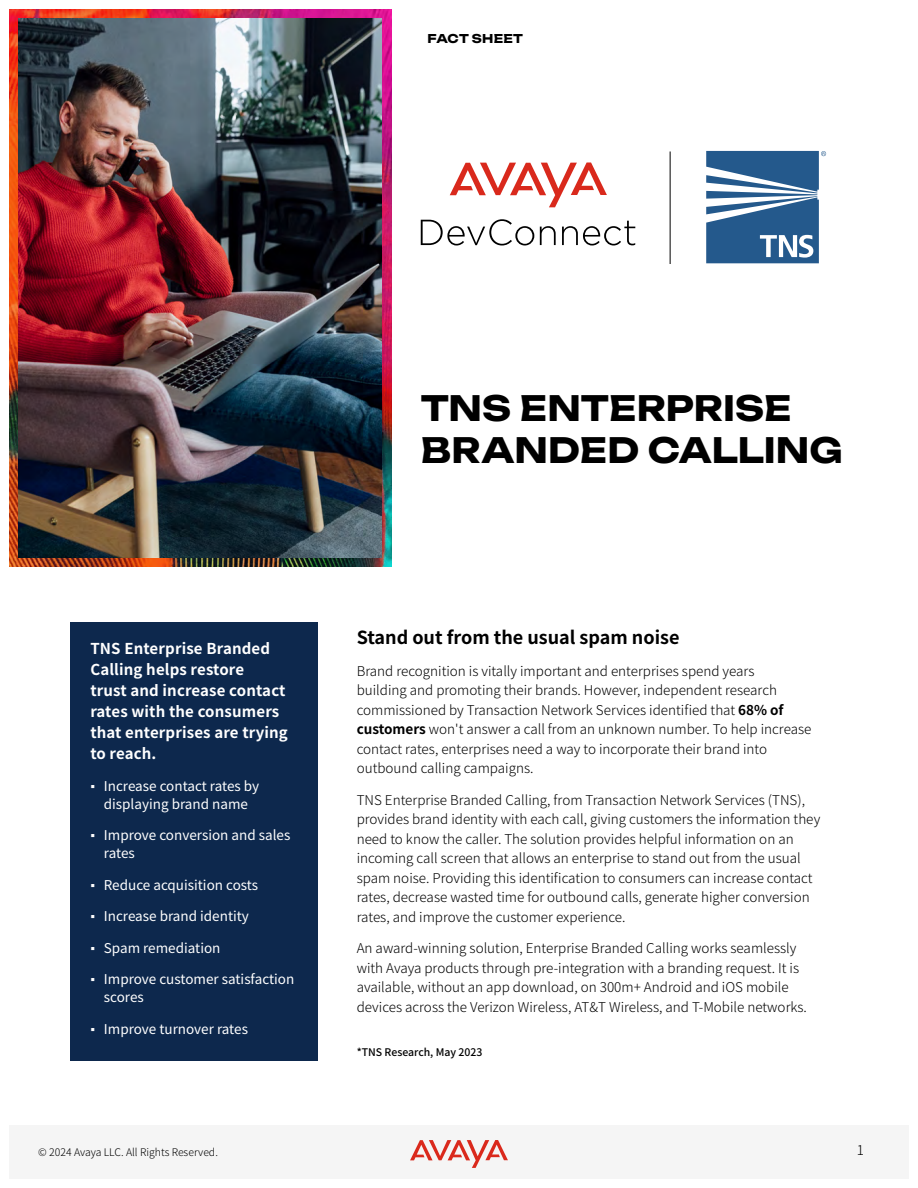
<style>
.page{position:relative;width:918px;height:1188px;background:#fff}
.page>*{position:absolute;margin:0;border:0;box-sizing:border-box;transform-origin:0 0}
.t1{font:700 34.5px/42px "Unbounded";color:#000}
.t2{font:700 18px "Noto Sans JP";color:#000}
.t3{font:700 15px/21px "Noto Sans JP";letter-spacing:.01em;color:#fff}
.t4{font:300 13.5px/19.5px "Noto Sans JP";color:#000}
.t5{font:13.5px/18px "Noto Sans JP";color:#fff}
.t6{font:700 12px "Unbounded";letter-spacing:.015em;color:#000}
.t7{font:300 10.5px "Noto Sans JP";color:#000}
.t8{font:500 10.5px "Noto Sans JP";color:#000}
.s1{font-family:"Arial"}
.s2{font-weight:700}
</style>
<div class="page">
<img style="left:9px;top:9px;width:383px;height:558px">
<img style="left:19px;top:19px;width:363px;height:538px">
<div style="left:70px;top:622px;width:248px;height:439px;background:#0d284d"></div>
<div style="left:9px;top:1125px;width:900px;height:54px;background:#f5f5f5"></div>
<svg style="left:410px;top:1140px;width:98px;height:28px"></svg>
<hr style="left:670px;top:152px;width:1px;height:112px;background:#000">
<svg style="left:450px;top:162px;width:157px;height:45px"></svg>
<svg style="left:421px;top:219px;width:113px;height:26px"></svg>
<svg style="left:540px;top:226px;width:16px;height:19px"></svg>
<svg style="left:562px;top:221px;width:73px;height:24px"></svg>
<svg style="left:706px;top:151px;width:120px;height:112px"></svg>
<p class="t6" style="left:428px;top:29px;width:97px">FACT SHEET</p>
<h1 class="t1" style="left:421px;top:385px;width:423px">TNS ENTERPRISE<br>BRANDED CALLING</h1>
<p class="t3" style="left:90px;top:639px;width:199px">TNS Enterprise Branded<br>Calling helps restore<br>trust and increase contact rates with the consumers that enterprises are trying to reach.</p>
<p class="t5" style="left:90px;top:777px;width:170px;text-align:center"><span class="s1">▪</span> Increase contact rates by displaying brand name</p>
<p class="t5" style="left:104px;top:827px;width:188px;text-indent:-14px"><span class="s1">▪</span> Improve conversion and sales rates</p>
<p class="t5" style="left:90px;top:876px;width:169px"><span class="s1">▪</span> Reduce acquisition costs</p>
<p class="t5" style="left:90px;top:908px;width:160px"><span class="s1">▪</span> Increase brand identity</p>
<p class="t5" style="left:90px;top:939px;width:132px"><span class="s1">▪</span> Spam remediation</p>
<p class="t5" style="left:104px;top:971px;width:192px;text-indent:-14px"><span class="s1">▪</span> Improve customer satisfaction scores</p>
<p class="t5" style="left:90px;top:1020px;width:159px"><span class="s1">▪</span> Improve turnover rates</p>
<h2 class="t2" style="left:357px;top:628px;width:324px">Stand out from the usual spam noise</h2>
<p class="t4" style="left:357px;top:661px;width:456px">Brand recognition is vitally important and enterprises spend years<br>building and promoting their brands. However, independent research commissioned by Transaction Network Services identified that <span class="s2">68% of customers</span> won't answer a call from an unknown number. To help increase contact rates, enterprises need a way to incorporate their brand into outbound calling campaigns.</p>
<p class="t4" style="left:357px;top:790px;width:465px">TNS Enterprise Branded Calling, from Transaction Network Services (TNS), provides brand identity with each call, giving customers the information they need to know the caller. The solution provides helpful information on an incoming call screen that allows an enterprise to stand out from the usual spam noise. Providing this identification to consumers can increase contact rates, decrease wasted time for outbound calls, generate higher conversion rates, and improve the customer experience.</p>
<p class="t4" style="left:357px;top:939px;width:452px">An award-winning solution, Enterprise Branded Calling works seamlessly with Avaya products through pre-integration with a branding request. It is available, without an app download, on 300m+ Android and iOS mobile devices across the Verizon Wireless, AT&amp;T Wireless, and T-Mobile networks.</p>
<p class="t8" style="left:357px;top:1046px;width:127px">*TNS Research, May 2023</p>
<p class="t7" style="left:38px;top:1146px;width:181px">© 2024 Avaya LLC. All Rights Reserved.</p>
<p class="t4" style="left:857px;top:1141px;width:9px">1</p>
</div>
